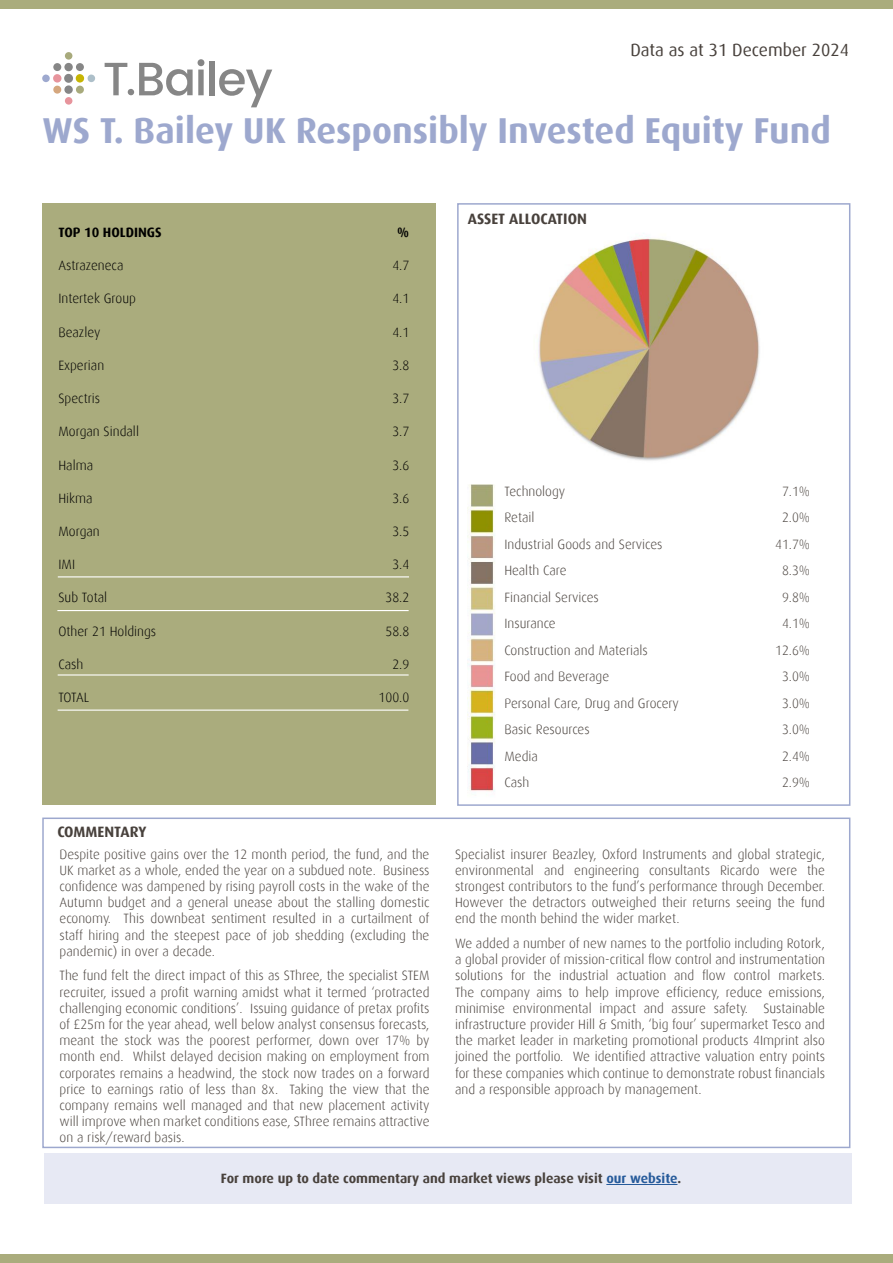
<style>
.page{position:relative;width:893px;height:1263px;background:#fff}
.page>*{position:absolute;margin:0;border:0;box-sizing:border-box;transform-origin:0 0}
.t1{font:700 36px "Dax";color:#9da8ce}
.t2{font:17.55px "Dax";color:#48413c}
.t3{font:700 15px "Dax";color:#48413c}
.t4{font:300 13.5px/16.2px "Dax";color:#48413c;text-align:justify}
.t5{font:300 13.5px "Dax";color:#000}
.t6{font:700 13.5px "Dax";color:#48413c}
.t7{font:700 13.5px "Dax";color:#000}
.s1{color:#275b9b}
</style>
<div class="page">
<div style="left:42px;top:203px;width:393px;height:601px;background:#aaac7d"></div>
<hr style="left:57px;top:610px;width:352px;height:1px;background:#fff">
<hr style="left:58px;top:709px;width:350px;height:2px;background:#fff">
<hr style="left:58px;top:674px;width:351px;height:1px;background:#fff">
<div style="left:0;top:1254px;width:893px;height:9px;background:#aaac7d"></div>
<div style="left:0;top:0;width:893px;height:9px;background:#aaac7d"></div>
<svg style="left:42px;top:52px;width:53px;height:53px"></svg>
<svg style="left:105px;top:59px;width:99px;height:37px"></svg>
<div style="left:209px;top:61px;width:6px;height:34px;background:#868686"></div>
<svg style="left:219px;top:69px;width:53px;height:38px"></svg>
<hr style="left:58px;top:576px;width:351px;height:1px;background:#fff">
<img style="left:467px;top:485px;width:28px;height:307px">
<div style="left:457px;top:203px;width:393px;height:603px;border:2px solid #9da8ce"></div>
<img style="left:538px;top:233px;width:222px;height:228px">
<div style="left:42px;top:817px;width:808px;height:331px;border:2px solid #9da8ce"></div>
<div style="left:44px;top:1153px;width:808px;height:50px;background:#e7e9f4"></div>
<hr style="left:606px;top:1184px;width:71px;height:1px;background:#275b9b">
<p class="t2" style="left:630px;top:41px;width:220px">Data as at 31 December 2024</p>
<h1 class="t1" style="left:43px;top:111px;width:790px">WS T. Bailey UK Responsibly Invested Equity Fund</h1>
<p class="t7" style="left:58px;top:225px;width:105px">TOP 10 HOLDINGS</p>
<p class="t7" style="left:397px;top:225px;width:13px">%</p>
<p class="t5" style="left:58px;top:258px;width:67px">Astrazeneca</p>
<p class="t5" style="left:392px;top:258px;width:18px">4.7</p>
<p class="t5" style="left:58px;top:291px;width:79px">Intertek Group</p>
<p class="t5" style="left:392px;top:291px;width:18px">4.1</p>
<p class="t5" style="left:58px;top:325px;width:43px">Beazley</p>
<p class="t5" style="left:392px;top:325px;width:18px">4.1</p>
<p class="t5" style="left:58px;top:358px;width:47px">Experian</p>
<p class="t5" style="left:392px;top:358px;width:18px">3.8</p>
<p class="t5" style="left:58px;top:391px;width:43px">Spectris</p>
<p class="t5" style="left:392px;top:391px;width:18px">3.7</p>
<p class="t5" style="left:58px;top:424px;width:82px">Morgan Sindall</p>
<p class="t5" style="left:392px;top:424px;width:18px">3.7</p>
<p class="t5" style="left:58px;top:457px;width:36px">Halma</p>
<p class="t5" style="left:392px;top:457px;width:18px">3.6</p>
<p class="t5" style="left:58px;top:491px;width:36px">Hikma</p>
<p class="t5" style="left:392px;top:491px;width:18px">3.6</p>
<p class="t5" style="left:58px;top:524px;width:43px">Morgan</p>
<p class="t5" style="left:392px;top:524px;width:18px">3.5</p>
<p class="t5" style="left:58px;top:557px;width:18px">IMI</p>
<p class="t5" style="left:392px;top:557px;width:18px">3.4</p>
<p class="t5" style="left:58px;top:590px;width:50px">Sub Total</p>
<p class="t5" style="left:385px;top:590px;width:25px">38.2</p>
<p class="t5" style="left:58px;top:623px;width:99px">Other 21 Holdings</p>
<p class="t5" style="left:385px;top:623px;width:25px">58.8</p>
<p class="t5" style="left:58px;top:657px;width:27px">Cash</p>
<p class="t5" style="left:392px;top:657px;width:18px">2.9</p>
<p class="t5" style="left:58px;top:690px;width:32px">TOTAL</p>
<p class="t5" style="left:379px;top:690px;width:32px">100.0</p>
<p class="t3" style="left:57px;top:823px;width:91px">COMMENTARY</p>
<p class="t4" style="left:60px;top:846px;width:372px">Despite positive gains over the 12 month period, the fund, and the UK market as a whole, ended the year on a subdued note. Business confidence was dampened by rising payroll costs in the wake of the Autumn budget and a general unease about the stalling domestic economy. This downbeat sentiment resulted in a curtailment of staff hiring and the steepest pace of job shedding (excluding the pandemic) in over a decade.</p>
<p class="t4" style="left:60px;top:968px;width:372px">The fund felt the direct impact of this as SThree, the specialist STEM recruiter, issued a profit warning amidst what it termed ‘protracted challenging economic conditions’. Issuing guidance of pretax profits of £25m for the year ahead, well below analyst consensus forecasts, meant the stock was the poorest performer, down over 17% by month end. Whilst delayed decision making on employment from corporates remains a headwind, the stock now trades on a forward price to earnings ratio of less than 8x. Taking the view that the company remains well managed and that new placement activity will improve when market conditions ease, SThree remains attractive on a risk/reward basis.</p>
<p class="t3" style="left:468px;top:211px;width:121px">ASSET ALLOCATION</p>
<p class="t4" style="left:504px;top:483px;width:62px">Technology</p>
<p class="t4" style="left:782px;top:483px;width:30px">7.1%</p>
<p class="t4" style="left:504px;top:509px;width:32px">Retail</p>
<p class="t4" style="left:782px;top:509px;width:30px">2.0%</p>
<p class="t4" style="left:504px;top:536px;width:160px">Industrial Goods and Services</p>
<p class="t4" style="left:775px;top:536px;width:37px">41.7%</p>
<p class="t4" style="left:504px;top:562px;width:64px">Health Care</p>
<p class="t4" style="left:782px;top:562px;width:30px">8.3%</p>
<p class="t4" style="left:504px;top:589px;width:96px">Financial Services</p>
<p class="t4" style="left:782px;top:589px;width:30px">9.8%</p>
<p class="t4" style="left:504px;top:615px;width:53px">Insurance</p>
<p class="t4" style="left:782px;top:615px;width:30px">4.1%</p>
<p class="t4" style="left:504px;top:642px;width:145px">Construction and Materials</p>
<p class="t4" style="left:775px;top:642px;width:37px">12.6%</p>
<p class="t4" style="left:504px;top:668px;width:106px">Food and Beverage</p>
<p class="t4" style="left:782px;top:668px;width:30px">3.0%</p>
<p class="t4" style="left:504px;top:695px;width:176px">Personal Care, Drug and Grocery</p>
<p class="t4" style="left:782px;top:695px;width:30px">3.0%</p>
<p class="t4" style="left:504px;top:721px;width:87px">Basic Resources</p>
<p class="t4" style="left:782px;top:721px;width:30px">3.0%</p>
<p class="t4" style="left:504px;top:748px;width:35px">Media</p>
<p class="t4" style="left:782px;top:748px;width:30px">2.4%</p>
<p class="t4" style="left:504px;top:774px;width:27px">Cash</p>
<p class="t4" style="left:782px;top:774px;width:30px">2.9%</p>
<p class="t4" style="left:455px;top:846px;width:372px">Specialist insurer Beazley, Oxford Instruments and global strategic, environmental and engineering consultants Ricardo were the strongest contributors to the fund’s performance through December.<br>However the detractors outweighed their returns seeing the fund end the month behind the wider market.</p>
<p class="t4" style="left:455px;top:935px;width:371px">We added a number of new names to the portfolio including Rotork, a global provider of mission-critical flow control and instrumentation solutions for the industrial actuation and flow control markets.<br>The company aims to help improve efficiency, reduce emissions, minimise environmental impact and assure safety. Sustainable infrastructure provider Hill &amp; Smith, ‘big four’ supermarket Tesco and the market leader in marketing promotional products 4Imprint also joined the portfolio. We identified attractive valuation entry points for these companies which continue to demonstrate robust financials and a responsible approach by management.</p>
<p class="t6" style="left:221px;top:1171px;width:462px">For more up to date commentary and market views please visit <span class="s1">our website</span>.</p>
</div>
